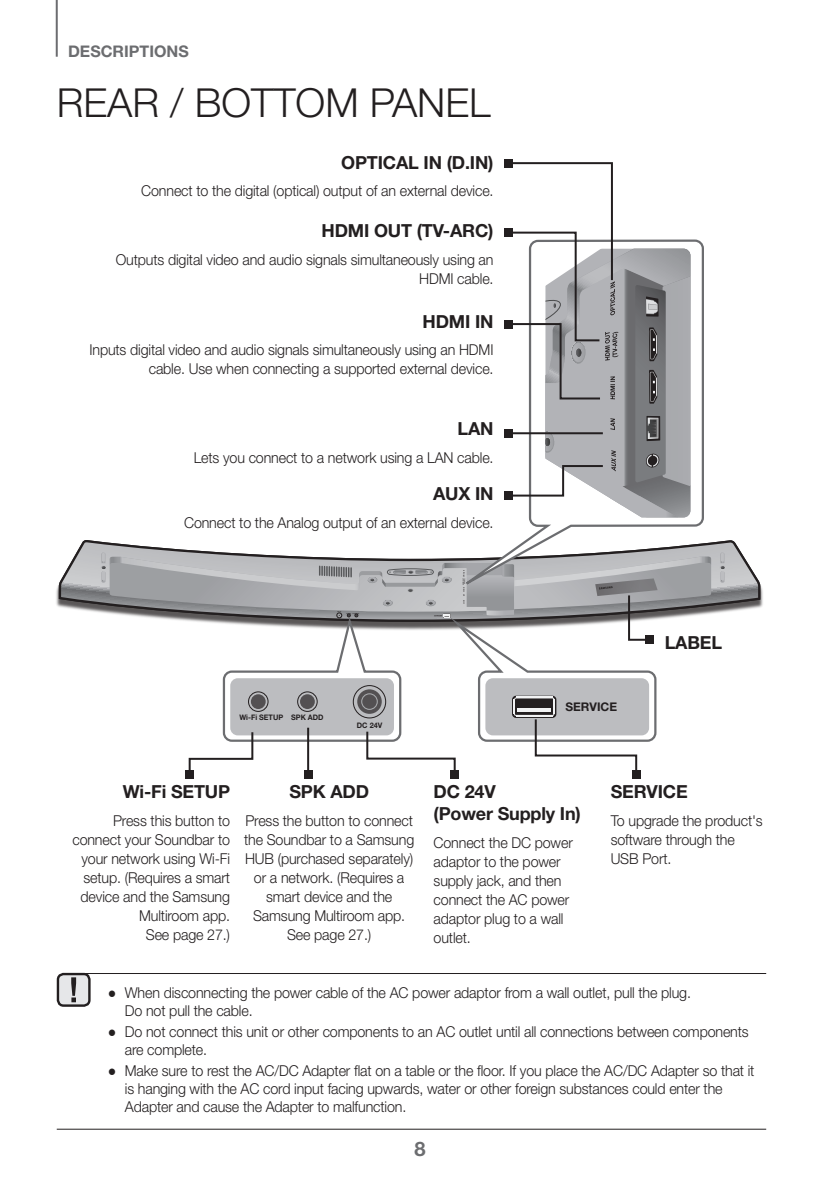
<style>
.page{position:relative;width:840px;height:1191px;background:#fff}
.page>*{position:absolute;margin:0;border:0;box-sizing:border-box;transform-origin:0 0}
.Title1{font:300 40px "Helvetica Neue cp";color:#231f20}
.t1{font:700 20px "Helvetica Neue cp";color:#6c6d70}
.t2{font:700 18px/22px "Helvetica Neue cp";letter-spacing:-.01em;color:#231f20}
.t3{font:700 16px "Helvetica Neue cp";color:#6c6d70}
.t4{font:300 15px/19px "Helvetica Neue cp";letter-spacing:-.01em;color:#231f20;scale:.95 1}
.t5{font:700 12px "Helvetica Neue cp";color:#231f20}
.t6{font:700 7.6px "Helvetica Neue cp";color:#231f20;scale:.95 1}
.s1{font-family:"Arial";font-weight:400}
</style>
<div class="page">
<hr style="left:56px;top:0;width:2px;height:57px;background:#6c6d70">
<hr style="left:62px;top:973px;width:703px;height:1px;background:#231f20">
<hr style="left:57px;top:1128px;width:708px;height:1px;background:#231f20">
<svg style="left:59px;top:540px;width:701px;height:74px"></svg>
<svg style="left:718px;top:552px;width:7px;height:31px"></svg>
<svg style="left:433px;top:239px;width:271px;height:313px"></svg>
<div style="left:185px;top:770px;width:8px;height:8px;background:#231f20"></div>
<div style="left:304px;top:770px;width:8px;height:8px;background:#231f20"></div>
<div style="left:631px;top:770px;width:8px;height:8px;background:#231f20"></div>
<div style="left:450px;top:770px;width:8px;height:8px;background:#231f20"></div>
<div style="left:504px;top:159px;width:8px;height:8px;background:#231f20"></div>
<div style="left:504px;top:229px;width:8px;height:8px;background:#231f20"></div>
<div style="left:504px;top:320px;width:8px;height:8px;background:#231f20"></div>
<svg style="left:506px;top:161px;width:184px;height:356px"></svg>
<div style="left:504px;top:491px;width:8px;height:8px;background:#231f20"></div>
<hr style="left:508px;top:432px;width:94px;height:2px;background:#231f20">
<div style="left:504px;top:429px;width:8px;height:8px;background:#231f20"></div>
<svg style="left:100px;top:552px;width:610px;height:224px"></svg>
<div style="left:644px;top:636px;width:8px;height:8px;background:#231f20"></div>
<div style="left:58px;top:974px;width:31px;height:31px;background:#e6e7e9;border-radius:6px"></div>
<div style="left:57px;top:973px;width:34px;height:33px;border:2px solid #231f20;border-radius:6px"></div>
<svg style="left:71px;top:977px;width:5px;height:25px"></svg>
<p class="t3" style="left:68px;top:42px;width:122px">DESCRIPTIONS</p>
<p class="Title1" style="left:57px;top:79px;width:435px">REAR / BOTTOM PANEL</p>
<p class="t2" style="left:341px;top:152px;width:154px">OPTICAL IN (D.IN)</p>
<p class="t4" style="left:141px;top:182px;width:372px">Connect to the digital (optical) output of an external device.</p>
<p class="t2" style="left:321px;top:220px;width:173px">HDMI OUT (TV-ARC)</p>
<p class="t4" style="left:116px;top:250px;width:399px;text-align:right">Outputs digital video and audio signals simultaneously using an<br>HDMI cable.</p>
<p class="t2" style="left:422px;top:310px;width:72px">HDMI IN</p>
<p class="t4" style="left:89px;top:340px;width:426px;text-align:right">Inputs digital video and audio signals simultaneously using an HDMI cable. Use when connecting a supported external device.</p>
<p class="t2" style="left:457px;top:418px;width:37px">LAN</p>
<p class="t4" style="left:193px;top:448px;width:317px">Lets you connect to a network using a LAN cable.</p>
<p class="t2" style="left:433px;top:483px;width:62px">AUX IN</p>
<p class="t4" style="left:184px;top:513px;width:327px">Connect to the Analog output of an external device.</p>
<p class="t6" style="left:239px;top:712px;width:90px">Wi-Fi SETUP SPK ADD</p>
<p class="t6" style="left:357px;top:720px;width:28px">DC 24V</p>
<p class="t5" style="left:565px;top:700px;width:53px">SERVICE</p>
<p class="t2" style="left:664px;top:632px;width:59px">LABEL</p>
<p class="t2" style="left:123px;top:781px;width:109px">Wi-Fi SETUP</p>
<p class="t4" style="left:72px;top:811px;width:167px;text-align:right">Press this button to connect your Soundbar to your network using Wi-Fi setup. (Requires a smart device and the Samsung<br>Multiroom app.<br>See page 27.)</p>
<p class="t2" style="left:289px;top:781px;width:81px">SPK ADD</p>
<p class="t4" style="left:244px;top:811px;width:180px;text-align:center">Press the button to connect the Soundbar to a Samsung<br>HUB (purchased separately) or a network. (Requires a smart device and the<br>Samsung Multiroom app.<br>See page 27.)</p>
<p class="t2" style="left:433px;top:781px;width:149px">DC 24V<br>(Power Supply In)</p>
<p class="t4" style="left:433px;top:833px;width:148px">Connect the DC power adaptor to the power supply jack, and then connect the AC power adaptor plug to a wall outlet.</p>
<p class="t2" style="left:610px;top:781px;width:79px">SERVICE</p>
<p class="t4" style="left:610px;top:811px;width:161px">To upgrade the product's software through the<br>USB Port.</p>
<p class="t4" style="left:125px;top:983px;width:597px;line-height:18px;text-indent:-17px"><span class="s1">●</span> When disconnecting the power cable of the AC power adaptor from a wall outlet, pull the plug.<br>Do not pull the cable.</p>
<p class="t4" style="left:125px;top:1022px;width:657px;line-height:18px;text-indent:-17px"><span class="s1">●</span> Do not connect this unit or other components to an AC outlet until all connections between components are complete.</p>
<p class="t4" style="left:125px;top:1061px;width:664px;line-height:18px;text-indent:-17px"><span class="s1">●</span> Make sure to rest the AC/DC Adapter flat on a table or the floor. If you place the AC/DC Adapter so that it is hanging with the AC cord input facing upwards, water or other foreign substances could enter the<br>Adapter and cause the Adapter to malfunction.</p>
<h2 class="t1" style="left:414px;top:1137px;width:13px">8</h2>
</div>
